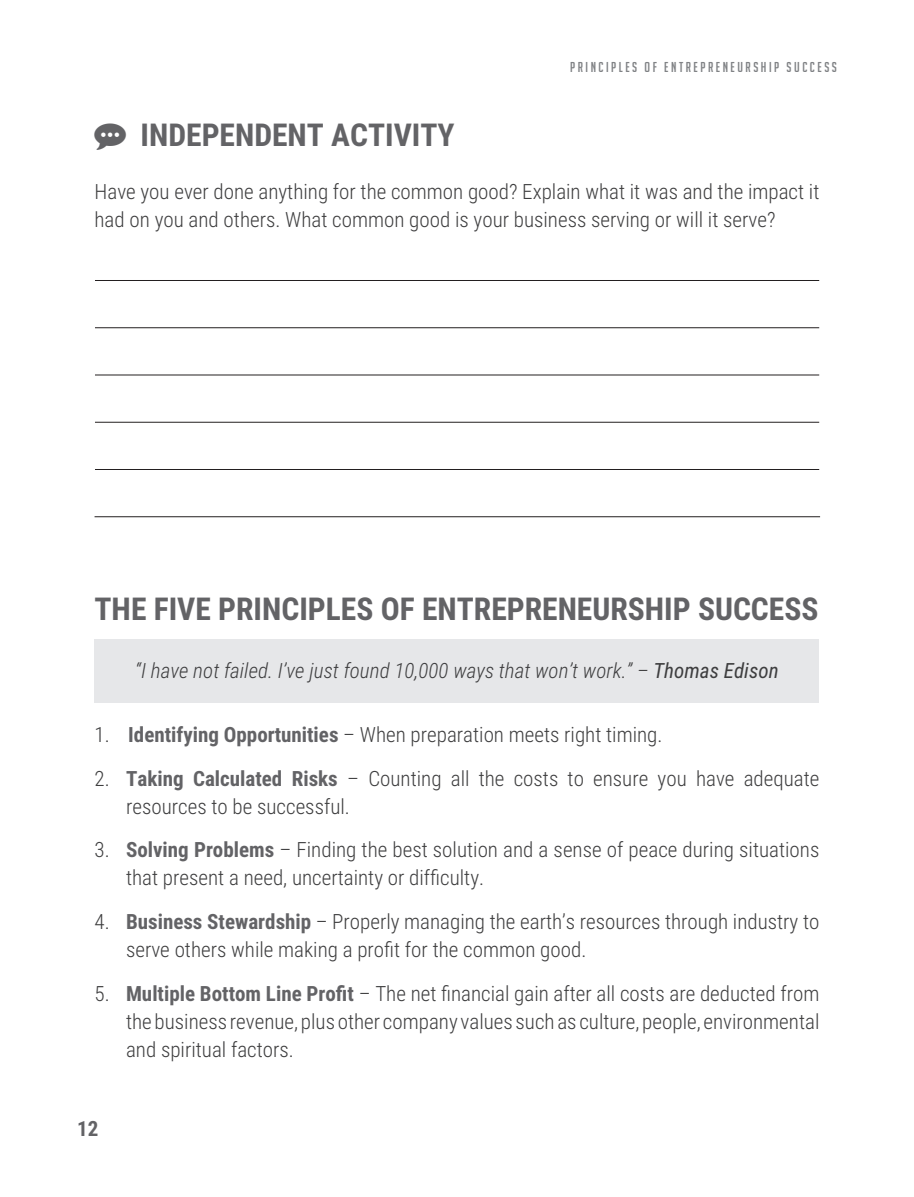
<style>
.page{position:relative;width:914px;height:1197px;background:#fff}
.page>*{position:absolute;margin:0;border:0;box-sizing:border-box;transform-origin:0 0}
.t1{font:700 31.5px "Roboto Condensed";color:#636366}
.t2{font:300 21px/28px "Roboto Condensed";color:#3e3e3f}
.t3{font:italic 300 21px "Roboto Condensed";color:#3e3e3f}
.t4{font:700 21px "Roboto Condensed";color:#636366}
.t5{font:14px "Big Noodle Titling";letter-spacing:.18em;color:#808285}
.s1{font-weight:400}
.s2{font-weight:700;color:#636366}
</style>
<div class="page">
<div style="left:94px;top:639px;width:724px;height:63px;background:#e6e7e9"></div>
<hr style="left:95px;top:280px;width:724px;height:1px;background:#231f20">
<hr style="left:95px;top:327px;width:724px;height:1px;background:#231f20">
<hr style="left:95px;top:375px;width:724px;height:1px;background:#231f20">
<hr style="left:95px;top:422px;width:724px;height:1px;background:#231f20">
<hr style="left:95px;top:469px;width:724px;height:1px;background:#231f20">
<hr style="left:94px;top:516px;width:726px;height:1px;background:#231f20">
<h1 class="t1" style="left:140px;top:113px;width:315px">INDEPENDENT ACTIVITY</h1>
<p class="t5" style="left:570px;top:60px;width:268px">PRINCIPLES OF ENTREPRENEURSHIP SUCCESS</p>
<p class="t2" style="left:94px;top:176px;width:726px">Have you ever done anything for the common good? Explain what it was and the impact it had on you and others. What common good is your business serving or will it serve?</p>
<h1 class="t1" style="left:94px;top:587px;width:725px">THE FIVE PRINCIPLES OF ENTREPRENEURSHIP SUCCESS</h1>
<p class="t3" style="left:135px;top:656px;width:645px">“I have not failed. I’ve just found 10,000 ways that won’t work.” – <span class="s1">Thomas Edison</span></p>
<p class="t2" style="left:94px;top:720px;width:569px">1. <span class="s2">Identifying Opportunities</span> – When preparation meets right timing.</p>
<p class="t2" style="left:126px;top:763px;width:695px;text-indent:-32px">2. <span class="s2">Taking Calculated Risks</span> – Counting all the costs to ensure you have adequate resources to be successful.</p>
<p class="t2" style="left:126px;top:835px;width:694px;text-indent:-32px">3. <span class="s2">Solving Problems</span> – Finding the best solution and a sense of peace during situations that present a need, uncertainty or difficulty.</p>
<p class="t2" style="left:126px;top:907px;width:695px;text-indent:-32px">4. <span class="s2">Business Stewardship</span> – Properly managing the earth’s resources through industry to serve others while making a profit for the common good.</p>
<p class="t2" style="left:126px;top:979px;width:694px;text-align:justify;text-indent:-32px">5. <span class="s2">Multiple Bottom Line Profit</span> – The net financial gain after all costs are deducted from the business revenue, plus other company values such as culture, people, environmental and spiritual factors.</p>
<p class="t4" style="left:77px;top:1114px;width:23px">12</p>
</div>
